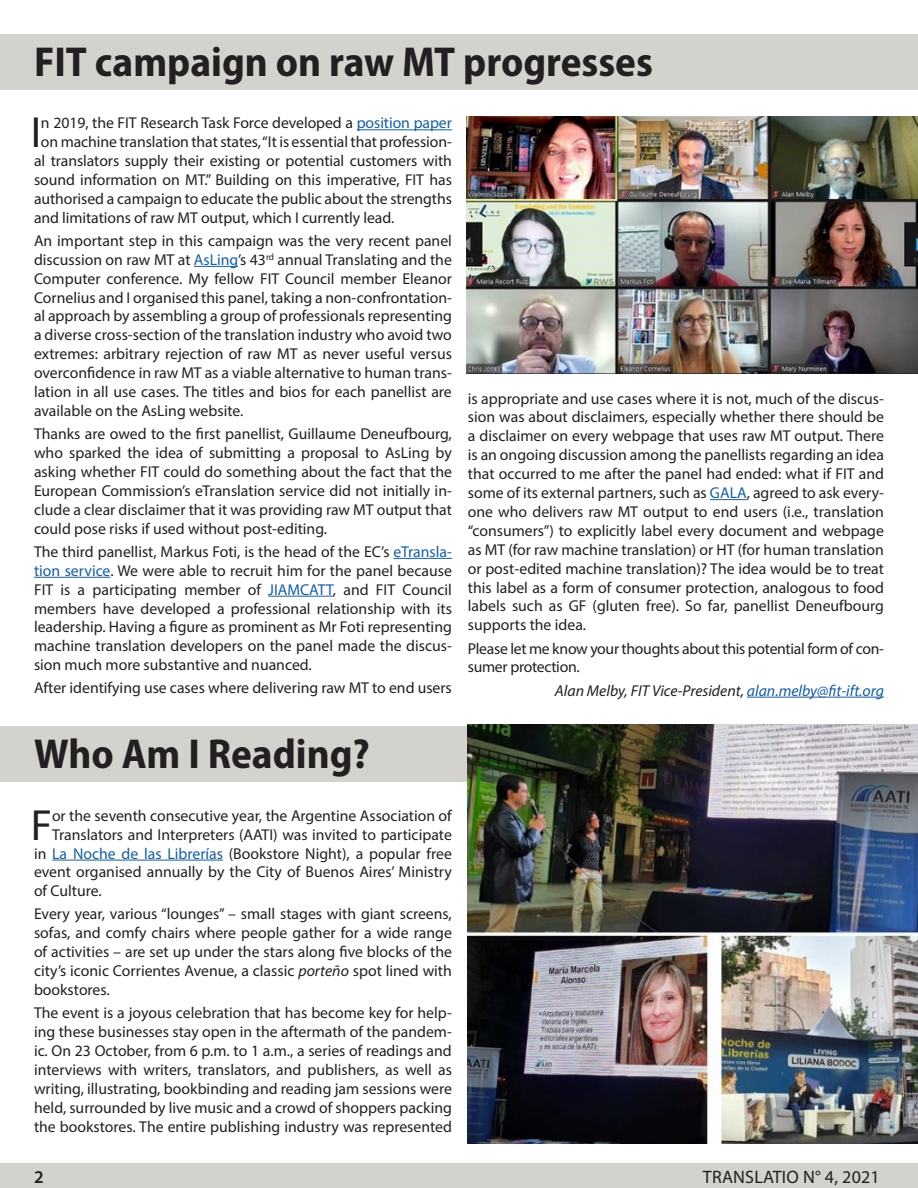
<style>
.page{position:relative;width:918px;height:1188px;background:#fff}
.page>*{position:absolute;margin:0;border:0;box-sizing:border-box;transform-origin:0 0}
.t1{font:43.8px "Myriad Pro";color:#231f20}
.Titel_2{font:700 semi-condensed 42px "Myriad Pro";color:#231f20}
.t2{font:18px "Myriad Pro";letter-spacing:.01em;color:#231f20}
.t3{font:600 18px "Myriad Pro";color:#231f20}
.t4{font:15.75px/18.9px "Myriad Pro";letter-spacing:-.005em;color:#231f20;text-align:justify}
.t5{font:italic 15.75px "Myriad Pro";color:#231f20}
.s1{color:#175d9e}
.s2{font-style:italic}
</style>
<div class="page">
<div style="left:0;top:34px;width:918px;height:55px;background:#d3d2cd"></div>
<hr style="left:357px;top:129px;width:95px;height:1px;background:#175d9e">
<hr style="left:194px;top:266px;width:44px;height:1px;background:#175d9e">
<hr style="left:394px;top:558px;width:58px;height:1px;background:#175d9e">
<hr style="left:34px;top:577px;width:76px;height:1px;background:#175d9e">
<hr style="left:268px;top:596px;width:65px;height:1px;background:#175d9e">
<hr style="left:710px;top:499px;width:37px;height:1px;background:#175d9e">
<hr style="left:747px;top:697px;width:137px;height:1px;background:#175d9e">
<img style="left:466px;top:116px;width:452px;height:258px">
<div style="left:0;top:726px;width:918px;height:56px;background:#d3d2cd"></div>
<hr style="left:52px;top:860px;width:171px;height:1px;background:#175d9e">
<img style="left:468px;top:725px;width:450px;height:419px">
<div style="left:0;top:1164px;width:918px;height:24px;background:#d3d2cd"></div>
<p class="Titel_2" style="left:34px;top:35px;width:620px">FIT campaign on raw MT progresses</p>
<p class="t1" style="left:31px;top:105px;width:12px">I</p>
<p class="t4" style="left:41px;top:113px;width:412px">n 2019, the FIT Research Task Force developed a <span class="s1">position paper</span></p>
<p class="t4" style="left:41px;top:132px;width:412px">on machine translation that states, “It is essential that profession-</p>
<p class="t4" style="left:34px;top:151px;width:419px">al translators supply their existing or potential customers with</p>
<p class="t4" style="left:34px;top:170px;width:419px">sound information on MT.” Building on this imperative, FIT has</p>
<p class="t4" style="left:34px;top:189px;width:419px">authorised a campaign to educate the public about the strengths</p>
<p class="t4" style="left:34px;top:208px;width:362px">and limitations of raw MT output, which I currently lead.</p>
<p class="t4" style="left:34px;top:231px;width:419px">An important step in this campaign was the very recent panel discussion on raw MT at <span class="s1">AsLing</span>’s 43<sup>rd</sup> annual Translating and the Computer conference. My fellow FIT Council member Eleanor Cornelius and I organised this panel, taking a non-confrontation&shy;al approach by assembling a group of professionals representing a diverse cross-section of the translation industry who avoid two extremes: arbitrary rejection of raw MT as never useful versus overconfidence in raw MT as a viable alternative to human trans&shy;lation in all use cases. The titles and bios for each panellist are available on the AsLing website.</p>
<p class="t4" style="left:34px;top:424px;width:419px">Thanks are owed to the first panellist, Guillaume Deneufbourg, who sparked the idea of submitting a proposal to AsLing by asking whether FIT could do something about the fact that the European Commission’s eTranslation service did not initially in&shy;clude a clear disclaimer that it was providing raw MT output that could pose risks if used without post-editing.</p>
<p class="t4" style="left:34px;top:542px;width:419px">The third panellist, Markus Foti, is the head of the EC’s <span class="s1">eTransla&shy;tion service</span>. We were able to recruit him for the panel because FIT is a participating member of <span class="s1">JIAMCATT</span>, and FIT Council members have developed a professional relationship with its leadership. Having a figure as prominent as Mr Foti representing machine translation developers on the panel made the discus&shy;sion much more substantive and nuanced.</p>
<p class="t4" style="left:34px;top:678px;width:419px">After identifying use cases where delivering raw MT to end users</p>
<p class="t4" style="left:468px;top:389px;width:418px">is appropriate and use cases where it is not, much of the discus&shy;sion was about disclaimers, especially whether there should be a disclaimer on every webpage that uses raw MT output. There is an ongoing discussion among the panellists regarding an idea that occurred to me after the panel had ended: what if FIT and some of its external partners, such as <span class="s1">GALA</span>, agreed to ask every&shy;one who delivers raw MT output to end users (i.e., translation “consumers”) to explicitly label every document and webpage as MT (for raw machine translation) or HT (for human translation or post-edited machine translation)? The idea would be to treat this label as a form of consumer protection, analogous to food labels such as GF (gluten free). So far, panellist Deneufbourg supports the idea.</p>
<p class="t4" style="left:468px;top:639px;width:418px">Please let me know your thoughts about this potential form of con&shy;sumer protection.</p>
<p class="t5" style="left:555px;top:681px;width:331px">Alan Melby, FIT Vice-President, <span class="s1">alan.melby@fit-ift.org</span></p>
<p class="Titel_2" style="left:34px;top:727px;width:337px">Who Am I Reading?</p>
<p class="t1" style="left:31px;top:798px;width:23px">F</p>
<p class="t4" style="left:52px;top:806px;width:401px">or the seventh consecutive year, the Argentine Association of</p>
<p class="t4" style="left:52px;top:825px;width:401px">Translators and Interpreters (AATI) was invited to participate</p>
<p class="t4" style="left:34px;top:844px;width:419px">in <span class="s1">La Noche de las Librerías</span> (Bookstore Night), a popular free</p>
<p class="t4" style="left:34px;top:862px;width:419px">event organised annually by the City of Buenos Aires’ Ministry</p>
<p class="t4" style="left:34px;top:881px;width:69px">of Culture.</p>
<p class="t4" style="left:34px;top:904px;width:419px">Every year, various “lounges” – small stages with giant screens, sofas, and comfy chairs where people gather for a wide range of activities – are set up under the stars along five blocks of the city’s iconic Corrientes Avenue, a classic <span class="s2">porteño</span> spot lined with bookstores.</p>
<p class="t4" style="left:34px;top:1003px;width:419px">The event is a joyous celebration that has become key for help&shy;ing these businesses stay open in the aftermath of the pandem&shy;ic. On 23 October, from 6 p.m. to 1 a.m., a series of readings and interviews with writers, translators, and publishers, as well as writing, illustrating, bookbinding and reading jam sessions were held, surrounded by live music and a crowd of shoppers packing the bookstores. The entire publishing industry was represented</p>
<p class="t3" style="left:34px;top:1165px;width:11px">2</p>
<p class="t2" style="left:703px;top:1165px;width:178px">TRANSLATIO N° 4, 2021</p>
</div>
